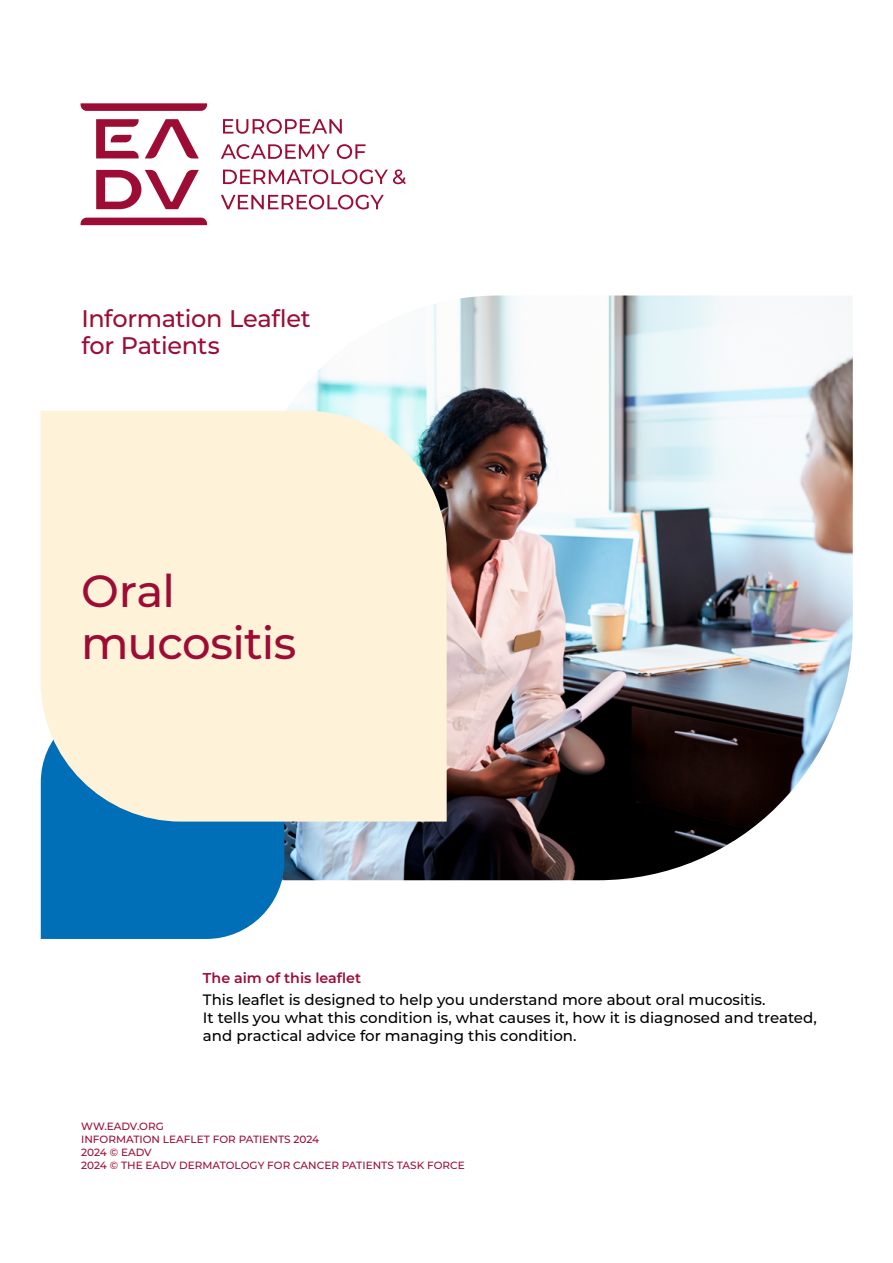
<style>
.page{position:relative;width:893px;height:1263px;background:#fff}
.page>*{position:absolute;margin:0;border:0;box-sizing:border-box;transform-origin:0 0}
.t1{font:500 45px/52.5px "Montserrat";letter-spacing:-.015em;color:#9c0c35}
.t2{font:500 24px/27px "Montserrat";letter-spacing:-.015em;color:#9c0c35}
.t3{font:500 15px/18px "Montserrat";color:#000}
.t4{font:600 14.25px "Montserrat";color:#9c0c35}
.t5{font:500 10.5px/13.2px "Montserrat";color:#9c0c35}
</style>
<div class="page">
<svg style="left:223px;top:119px;width:119px;height:15px"></svg>
<svg style="left:221px;top:144px;width:109px;height:15px"></svg>
<svg style="left:337px;top:144px;width:29px;height:15px"></svg>
<svg style="left:221px;top:195px;width:163px;height:14px"></svg>
<svg style="left:223px;top:169px;width:183px;height:15px"></svg>
<svg style="left:145px;top:119px;width:54px;height:39px"></svg>
<svg style="left:96px;top:119px;width:43px;height:39px"></svg>
<svg style="left:81px;top:103px;width:126px;height:8px"></svg>
<svg style="left:81px;top:218px;width:126px;height:7px"></svg>
<svg style="left:96px;top:170px;width:103px;height:39px"></svg>
<img style="left:284px;top:295px;width:569px;height:585px">
<div style="left:41px;top:821px;width:243px;height:118px;background:#006fb7"></div>
<div style="left:41px;top:411px;width:406px;height:410px;background:#fef2d8"></div>
<h2 class="t2" style="left:81px;top:304px;width:231px">Information Leaflet for Patients</h2>
<h1 class="t1" style="left:81px;top:563px;width:217px">Oral mucositis</h1>
<p class="t4" style="left:203px;top:968px;width:160px">The aim of this leaflet</p>
<p class="t3" style="left:203px;top:990px;width:615px">This leaflet is designed to help you understand more about oral mucositis.<br>It tells you what this condition is, what causes it, how it is diagnosed and treated, and practical advice for managing this condition.</p>
<p class="t5" style="left:81px;top:1119px;width:385px">WW.EADV.ORG<br>INFORMATION LEAFLET FOR PATIENTS 2024<br>2024 © EADV<br>2024 © THE EADV DERMATOLOGY FOR CANCER PATIENTS TASK FORCE</p>
</div>
